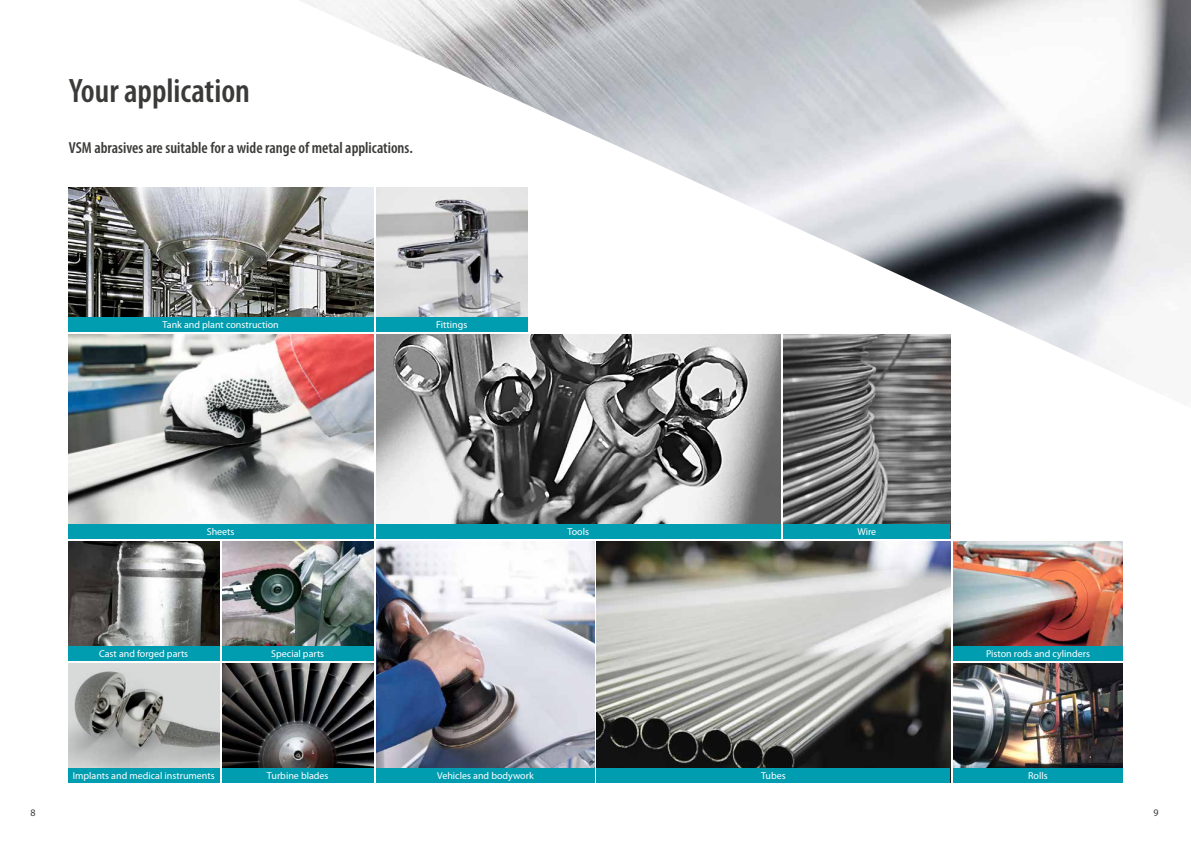
<style>
.page{position:relative;width:1191px;height:842px;background:#fff}
.page>*{position:absolute;margin:0;border:0;box-sizing:border-box;transform-origin:0 0}
.t1{font:600 condensed 34px "Myriad Pro";color:#3a3a39}
.t2{font:600 condensed 16px "Myriad Pro";color:#3a3a39}
.t3{font:10px "Myriad Pro";color:#fff}
.t4{font:10px "Myriad Pro";color:#3a3a39}
</style>
<div class="page">
<img style="left:68px;top:187px;width:230px;height:130px">
<img style="left:68px;top:541px;width:151px;height:105px">
<img style="left:68px;top:663px;width:151px;height:105px">
<img style="left:222px;top:541px;width:151px;height:105px">
<img style="left:222px;top:663px;width:151px;height:105px">
<img style="left:376px;top:541px;width:218px;height:226px">
<img style="left:68px;top:334px;width:305px;height:190px">
<img style="left:376px;top:408px;width:404px;height:116px">
<img style="left:953px;top:663px;width:170px;height:105px">
<img style="left:953px;top:541px;width:170px;height:105px">
<img style="left:783px;top:408px;width:167px;height:116px">
<img style="left:596px;top:541px;width:354px;height:226px">
<img style="left:298px;top:0;width:893px;height:408px">
<div style="left:68px;top:317px;width:305px;height:15px;background:#009db0"></div>
<div style="left:68px;top:524px;width:305px;height:15px;background:#009db0"></div>
<div style="left:376px;top:524px;width:404px;height:15px;background:#009db0"></div>
<div style="left:376px;top:317px;width:151px;height:15px;background:#009db0"></div>
<div style="left:68px;top:646px;width:151px;height:14px;background:#009db0"></div>
<div style="left:68px;top:768px;width:151px;height:14px;background:#009db0"></div>
<div style="left:222px;top:646px;width:151px;height:14px;background:#009db0"></div>
<div style="left:222px;top:768px;width:151px;height:14px;background:#009db0"></div>
<div style="left:376px;top:767px;width:218px;height:15px;background:#009db0"></div>
<div style="left:783px;top:524px;width:167px;height:15px;background:#009db0"></div>
<div style="left:953px;top:646px;width:170px;height:14px;background:#009db0"></div>
<div style="left:953px;top:768px;width:170px;height:14px;background:#009db0"></div>
<div style="left:596px;top:767px;width:354px;height:15px;background:#009db0"></div>
<p class="t1" style="left:69px;top:72px;width:182px">Your application</p>
<p class="t2" style="left:69px;top:139px;width:345px">VSM abrasives are suitable for a wide range of metal applications.</p>
<p class="t3" style="left:163px;top:319px;width:118px">Tank and plant construction</p>
<p class="t3" style="left:436px;top:319px;width:33px">Fittings</p>
<p class="t3" style="left:207px;top:526px;width:29px">Sheets</p>
<p class="t3" style="left:567px;top:526px;width:23px">Tools</p>
<p class="t3" style="left:99px;top:648px;width:91px">Cast and forged parts</p>
<p class="t3" style="left:271px;top:648px;width:55px">Special parts</p>
<p class="t3" style="left:73px;top:770px;width:143px">Implants and medical instruments</p>
<p class="t3" style="left:267px;top:770px;width:63px">Turbine blades</p>
<p class="t3" style="left:437px;top:770px;width:98px">Vehicles and bodywork</p>
<p class="t3" style="left:857px;top:526px;width:20px">Wire</p>
<p class="t3" style="left:986px;top:648px;width:105px">Piston rods and cylinders</p>
<p class="t3" style="left:761px;top:770px;width:26px">Tubes</p>
<p class="t3" style="left:1028px;top:770px;width:21px">Rolls</p>
<p class="t4" style="left:30px;top:808px;width:7px">8</p>
<p class="t4" style="left:1153px;top:808px;width:7px">9</p>
</div>
